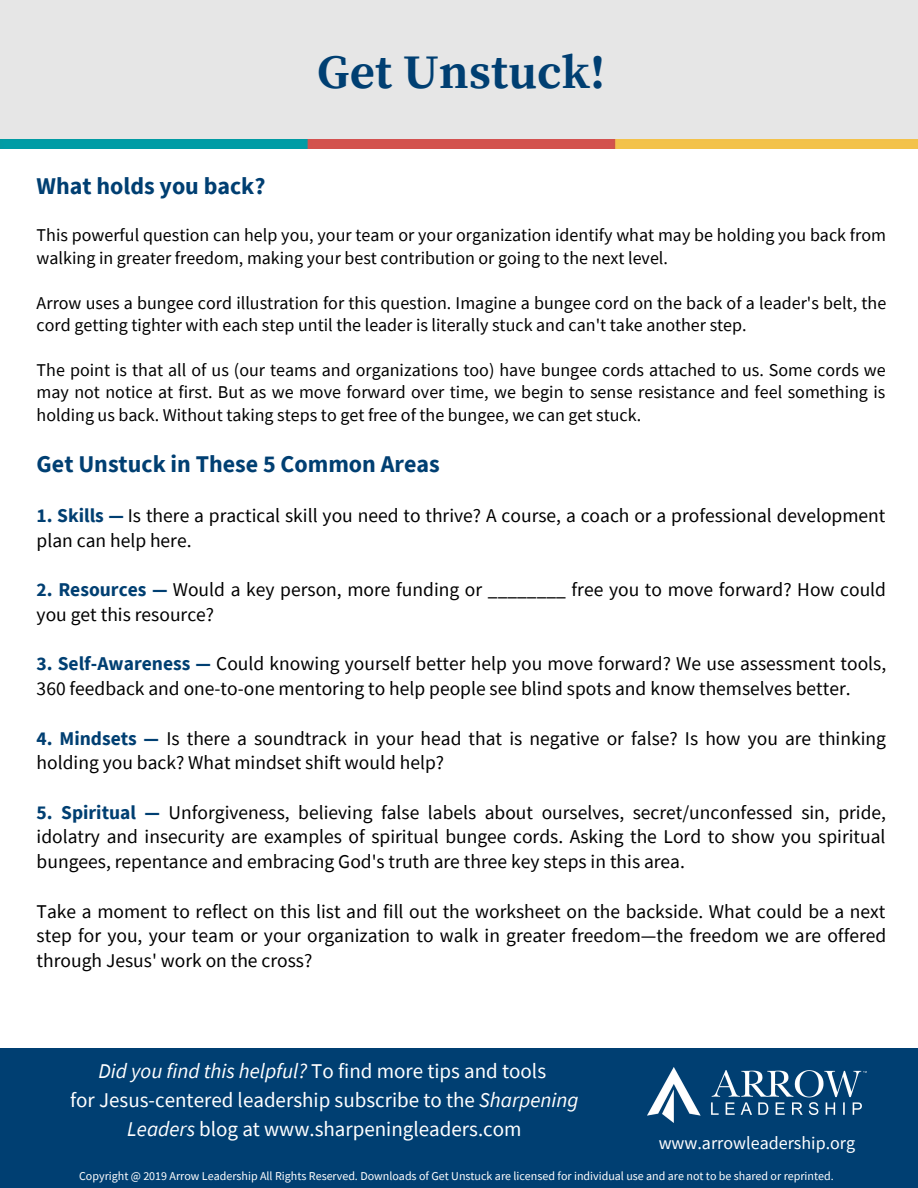
<style>
.page{position:relative;width:918px;height:1188px;background:#fff}
.page>*{position:absolute;margin:0;border:0;box-sizing:border-box;transform-origin:0 0}
.t1{font:700 48px "Source Serif Pro";color:#003f72}
.t2{font:700 24px "Source Sans Pro";color:#003f72}
.t3{font:21px/29.2px "Source Sans Pro";color:#fff;text-align:center}
.t4{font:19.5px/24.8px "Source Sans Pro";color:#000}
.t5{font:18px/22.5px "Source Sans Pro";color:#000}
.t6{font:18px "Source Sans Pro";color:#fff}
.t7{font:12px "Source Sans Pro";color:#fff}
.s1{font-weight:700;color:#003f72}
.s2{font-style:italic}
</style>
<div class="page">
<div style="left:0;top:0;width:918px;height:148px;background:#e6e6e6"></div>
<img style="left:1px;top:139px;width:917px;height:9px">
<div style="left:0;top:1048px;width:918px;height:140px;background:#003f72"></div>
<img style="left:647px;top:1067px;width:219px;height:55px">
<h1 class="t1" style="left:318px;top:44px;width:289px">Get Unstuck!</h1>
<p class="t2" style="left:37px;top:170px;width:230px">What holds you back?</p>
<p class="t5" style="left:37px;top:223px;width:851px">This powerful question can help you, your team or your organization identify what may be holding you back from walking in greater freedom, making your best contribution or going to the next level.</p>
<p class="t5" style="left:37px;top:291px;width:851px">Arrow uses a bungee cord illustration for this question. Imagine a bungee cord on the back of a leader's belt, the cord getting tighter with each step until the leader is literally stuck and can't take another step.</p>
<p class="t5" style="left:37px;top:358px;width:851px;text-align:justify">The point is that all of us (our teams and organizations too) have bungee cords attached to us. Some cords we may not notice at first. But as we move forward over time, we begin to sense resistance and feel something is holding us back. Without taking steps to get free of the bungee, we can get stuck.</p>
<p class="t2" style="left:37px;top:448px;width:405px">Get Unstuck in These 5 Common Areas</p>
<p class="t4" style="left:37px;top:503px;width:850px"><span class="s1">1. Skills —</span> Is there a practical skill you need to thrive? A course, a coach or a professional development plan can help here.</p>
<p class="t4" style="left:37px;top:577px;width:851px"><span class="s1">2. Resources —</span> Would a key person, more funding or ________ free you to move forward? How could you get this resource?</p>
<p class="t4" style="left:37px;top:651px;width:851px"><span class="s1">3. Self-Awareness —</span> Could knowing yourself better help you move forward? We use assessment tools,<br>360 feedback and one-to-one mentoring to help people see blind spots and know themselves better.</p>
<p class="t4" style="left:37px;top:725px;width:851px"><span class="s1">4. Mindsets —</span> Is there a soundtrack in your head that is negative or false? Is how you are thinking holding you back? What mindset shift would help?</p>
<p class="t4" style="left:37px;top:799px;width:851px;text-align:justify"><span class="s1">5. Spiritual —</span> Unforgiveness, believing false labels about ourselves, secret/unconfessed sin, pride, idolatry and insecurity are examples of spiritual bungee cords. Asking the Lord to show you spiritual bungees, repentance and embracing God's truth are three key steps in this area.</p>
<p class="t4" style="left:37px;top:898px;width:851px;text-align:justify">Take a moment to reflect on this list and fill out the worksheet on the backside. What could be a next step for you, your team or your organization to walk in greater freedom—the freedom we are offered through Jesus' work on the cross?</p>
<p class="t3" style="left:70px;top:1056px;width:510px"><span class="s2">Did you find this helpful?</span> To find more tips and tools<br>for Jesus-centered leadership subscribe to the <span class="s2">Sharpening<br>Leaders</span> blog at www.sharpeningleaders.com</p>
<p class="t7" style="left:79px;top:1168px;width:756px">Copyright @ 2019 Arrow Leadership All Rights Reserved. Downloads of Get Unstuck are licensed for individual use and are not to be shared or reprinted.</p>
<p class="t3" style="left:73px;top:1065px;width:510px"><span class="s2">Did you find this helpful?</span> To find more tips and tools<br>for Jesus-centered leadership subscribe to the <span class="s2">Sharpening<br>Leaders</span> blog at www.sharpeningleaders.com</p>
<p class="t6" style="left:659px;top:1131px;width:198px">www.arrowleadership.org</p>
<p class="t6" style="left:671px;top:1140px;width:198px">www.arrowleadership.org</p>
</div>
